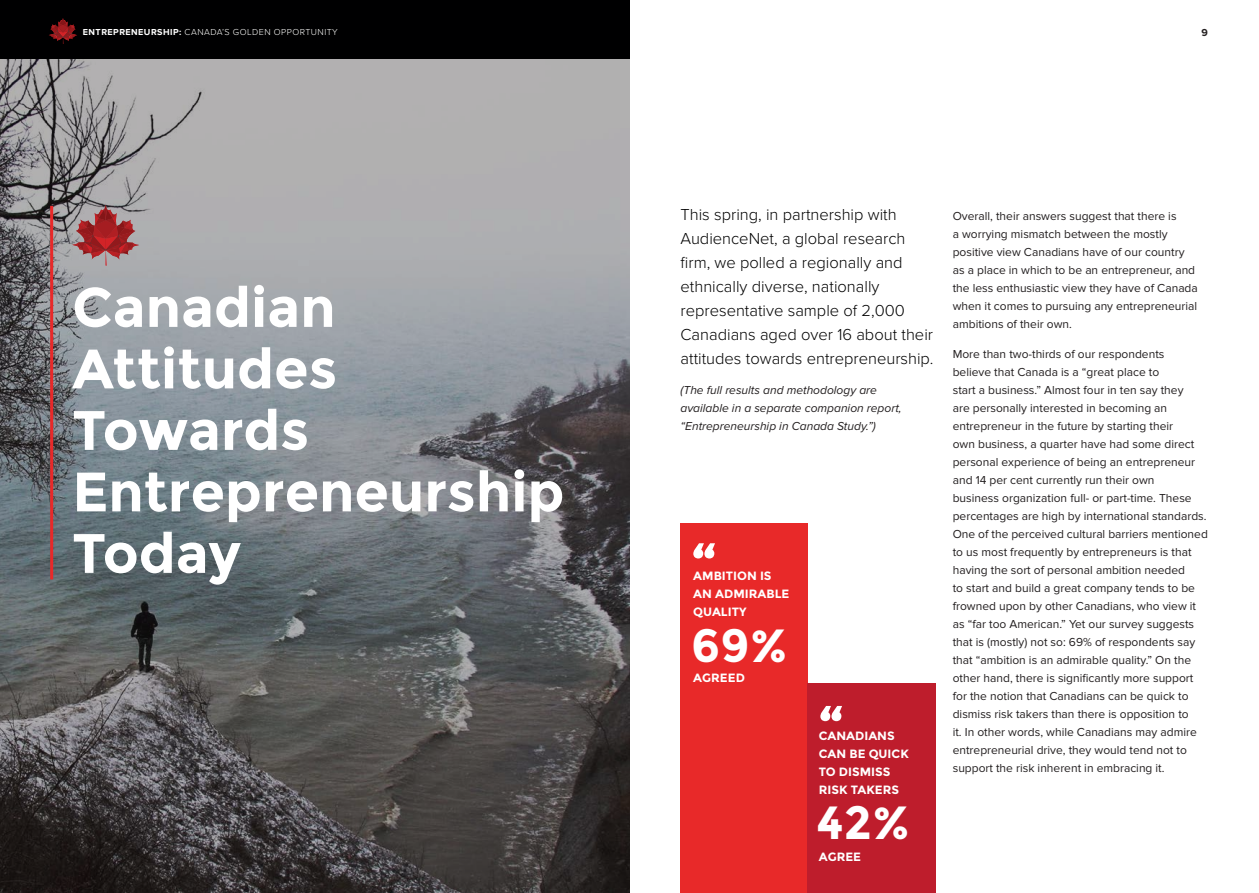
<style>
.page{position:relative;width:1259px;height:893px;background:#fff}
.page>*{position:absolute;margin:0;border:0;box-sizing:border-box;transform-origin:0 0}
.t1{font:700 60px "Montserrat";color:#fff}
.t2{font:700 55.5px/61.5px "Montserrat";color:#fff}
.t3{font:700 46.5px "Montserrat";color:#fff}
.Intro_Text{font:300 16.5px/24px "Proxima Nova";color:#000001}
.Body_Copy{font:12px/18px "Proxima Nova";color:#231f20}
.Body_Copy-2{font:italic 12px/18px "Proxima Nova";color:#231f20}
.Body_Copy-3{font:700 12px/18px "Montserrat";color:#fff}
.t4{font:700 10.5px "Proxima Nova";color:#231f20}
.t5{font:300 9px "Proxima Nova";letter-spacing:.05em;color:#fff}
.s1{font-weight:700}
</style>
<div class="page">
<div style="left:680px;top:523px;width:128px;height:370px;background:#e82929"></div>
<div style="left:807px;top:684px;width:128px;height:209px;background:#be1d2c"></div>
<div style="left:0;top:0;width:629px;height:893px;background:#000001"></div>
<svg style="left:0;top:60px;width:629px;height:833px;background:#75777a"></svg>
<hr style="left:50px;top:206px;width:3px;height:373px;background:#e82929">
<svg style="left:71px;top:205px;width:69px;height:61px;background:#a4686b"></svg>
<svg style="left:49px;top:18px;width:28px;height:26px"></svg>
<p class="t5" style="left:83px;top:26px;width:256px"><span class="s1">ENTREPRENEURSHIP:</span> CANADA’S GOLDEN OPPORTUNITY</p>
<h1 class="t2" style="left:72px;top:277px;width:494px">Canadian<br>Attitudes<br>Towards<br>Entrepreneurship<br>Today</h1>
<p class="t4" style="left:1201px;top:26px;width:8px">9</p>
<p class="Intro_Text" style="left:680px;top:202px;width:254px">This spring, in partnership with AudienceNet, a global research firm, we polled a regionally and ethnically diverse, nationally representative sample of 2,000<br>Canadians aged over 16 about their attitudes towards entrepreneurship.</p>
<p class="Body_Copy-2" style="left:680px;top:381px;width:223px">(The full results and methodology are available in a separate companion report, “Entrepreneurship in Canada Study.”)</p>
<h1 class="t1" style="left:691px;top:529px;width:27px">“</h1>
<p class="Body_Copy-3" style="left:693px;top:567px;width:98px">AMBITION IS<br>AN ADMIRABLE<br>QUALITY</p>
<h1 class="t3" style="left:691px;top:618px;width:98px">69%</h1>
<p class="Body_Copy-3" style="left:693px;top:668px;width:53px">AGREED</p>
<h1 class="t1" style="left:818px;top:691px;width:27px">“</h1>
<p class="Body_Copy-3" style="left:819px;top:727px;width:92px">CANADIANS<br>CAN BE QUICK<br>TO DISMISS<br>RISK TAKERS</p>
<h1 class="t3" style="left:816px;top:795px;width:95px">42%</h1>
<p class="Body_Copy-3" style="left:819px;top:848px;width:44px">AGREE</p>
<p class="Body_Copy" style="left:952px;top:207px;width:247px">Overall, their answers suggest that there is<br>a worrying mismatch between the mostly positive view Canadians have of our country as a place in which to be an entrepreneur, and the less enthusiastic view they have of Canada when it comes to pursuing any entrepreneurial ambitions of their own.</p>
<p class="Body_Copy" style="left:952px;top:345px;width:257px">More than two-thirds of our respondents<br>believe that Canada is a “great place to<br>start a business.” Almost four in ten say they<br>are personally interested in becoming an entrepreneur in the future by starting their<br>own business, a quarter have had some direct personal experience of being an entrepreneur and 14 per cent currently run their own<br>business organization full- or part-time. These percentages are high by international standards.<br>One of the perceived cultural barriers mentioned to us most frequently by entrepreneurs is that having the sort of personal ambition needed<br>to start and build a great company tends to be frowned upon by other Canadians, who view it as “far too American.” Yet our survey suggests that is (mostly) not so: 69% of respondents say that “ambition is an admirable quality.” On the other hand, there is significantly more support for the notion that Canadians can be quick to dismiss risk takers than there is opposition to<br>it. In other words, while Canadians may admire entrepreneurial drive, they would tend not to support the risk inherent in embracing it.</p>
</div>
